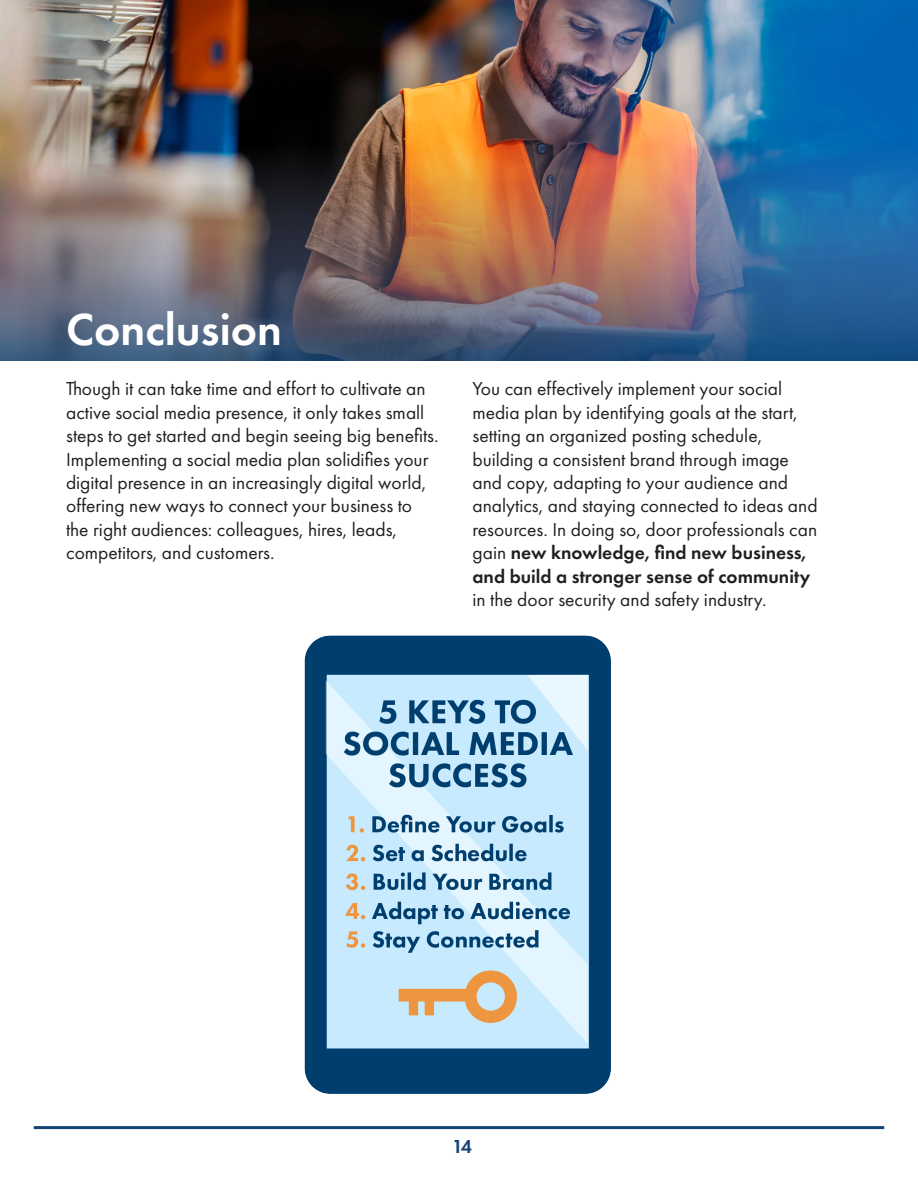
<style>
.page{position:relative;width:918px;height:1188px;background:#fff}
.page>*{position:absolute;margin:0;border:0;box-sizing:border-box;transform-origin:0 0}
.Paragraph_Style_1{font:600 46.5px "Futura PT";color:#fff}
.Paragraph_Style_1-2{font:19.5px/23.4px "Futura PT";color:#231f20}
.t1{font:600 19.5px "Futura PT";color:#164474}
.s1{font-weight:600}
</style>
<div class="page">
<hr style="left:34px;top:1126px;width:850px;height:3px;background:#164474">
<img style="left:0;top:0;width:918px;height:34px">
<img style="left:0;top:34px;width:918px;height:327px">
<img style="left:304px;top:635px;width:307px;height:459px">
<p class="Paragraph_Style_1" style="left:66px;top:300px;width:217px">Conclusion</p>
<p class="Paragraph_Style_1-2" style="left:66px;top:377px;width:374px">Though it can take time and effort to cultivate an active social media presence, it only takes small steps to get started and begin seeing big benefits.<br>Implementing a social media plan solidifies your digital presence in an increasingly digital world, offering new ways to connect your business to the right audiences: colleagues, hires, leads, competitors, and customers.</p>
<p class="Paragraph_Style_1-2" style="left:472px;top:377px;width:347px">You can effectively implement your social media plan by identifying goals at the start, setting an organized posting schedule, building a consistent brand through image and copy, adapting to your audience and analytics, and staying connected to ideas and resources. In doing so, door professionals can gain <span class="s1">new knowledge, find new business, and build a stronger sense of community </span>in the door security and safety industry.</p>
<p class="t1" style="left:452px;top:1135px;width:21px">14</p>
</div>
